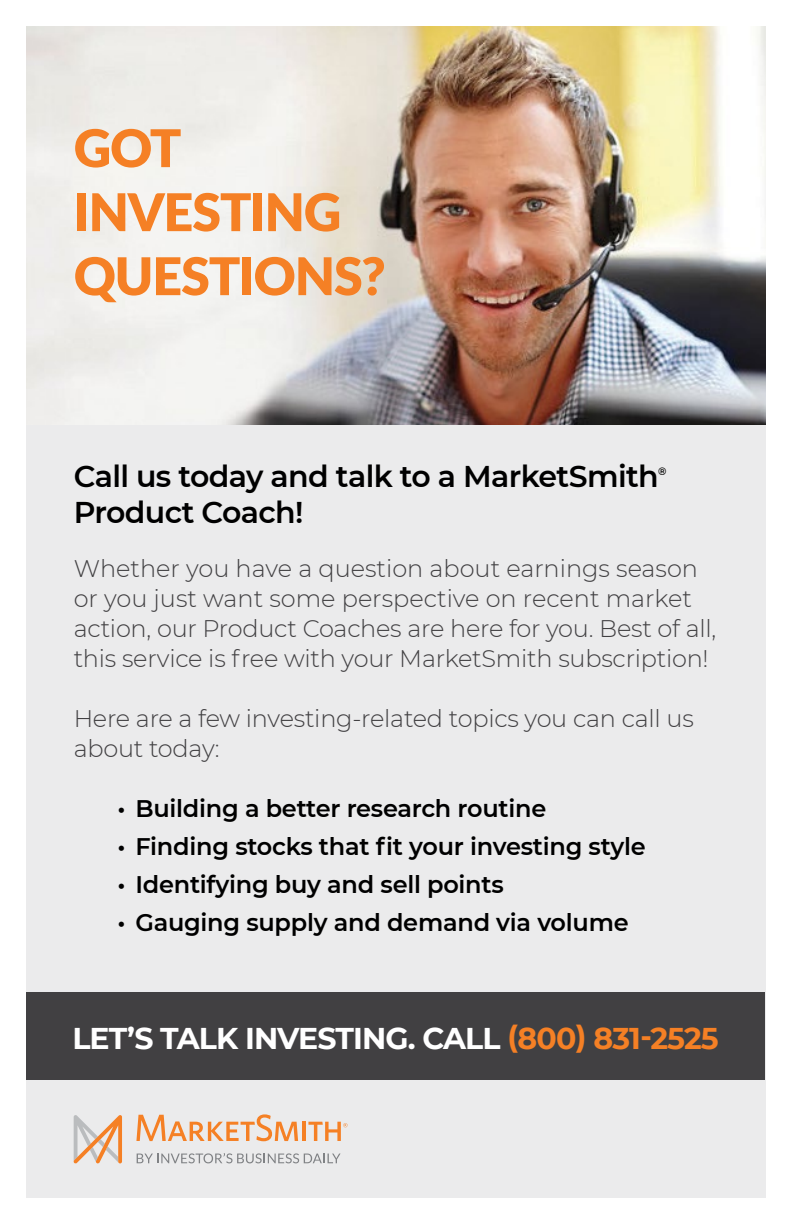
<style>
.page{position:relative;width:792px;height:1224px;background:#fff}
.page>*{position:absolute;margin:0;border:0;box-sizing:border-box;transform-origin:0 0}
.t1{font:900 52px/64px "Lato";letter-spacing:-.025em;color:#f58025}
.t2{font:600 30px "Montserrat";letter-spacing:-.02em;color:#000}
.t3{font:700 30px "Montserrat";letter-spacing:-.03em;color:#fff}
.t4{font:300 24px/30px "Montserrat";letter-spacing:-.01em;color:#414042}
.t5{font:600 24px "Montserrat";letter-spacing:-.01em;color:#000}
.t6{font:600 10.4px "Montserrat";color:#000}
.s1{color:#f58025}
</style>
<div class="page">
<div style="left:13px;top:13px;width:766px;height:1198px;background:#ebebec"></div>
<div style="left:0;top:0;width:792px;height:1224px;border:26px solid #fff"></div>
<img style="left:27px;top:27px;width:738px;height:398px">
<svg style="left:74px;top:1115px;width:48px;height:49px"></svg>
<hr style="left:302px;top:1122px;width:4px;height:19px;background:#f58025">
<svg style="left:136px;top:1114px;width:162px;height:27px"></svg>
<svg style="left:308px;top:1122px;width:39px;height:19px"></svg>
<svg style="left:137px;top:1153px;width:204px;height:10px"></svg>
<div style="left:27px;top:993px;width:738px;height:87px;background:#414042"></div>
<h1 class="t1" style="left:74px;top:114px;width:314px">GOT<br>INVESTING<br>QUESTIONS?</h1>
<p class="t2" style="left:74px;top:455px;width:587px">Call us today and talk to a MarketSmith</p>
<p class="t6" style="left:658px;top:464px;width:10px">®</p>
<p class="t2" style="left:74px;top:491px;width:231px">Product Coach!</p>
<p class="t4" style="left:74px;top:553px;width:644px">Whether you have a question about earnings season or you just want some perspective on recent market action, our Product Coaches are here for you. Best of all, this service is free with your MarketSmith subscription!</p>
<p class="t4" style="left:74px;top:703px;width:622px">Here are a few investing-related topics you can call us about today:</p>
<p class="t5" style="left:117px;top:791px;width:430px">• Building a better research routine</p>
<p class="t5" style="left:117px;top:829px;width:530px">• Finding stocks that fit your investing style</p>
<p class="t5" style="left:117px;top:867px;width:388px">• Identifying buy and sell points</p>
<p class="t5" style="left:117px;top:905px;width:513px">• Gauging supply and demand via volume</p>
<p class="t3" style="left:72px;top:1017px;width:648px">LET’S TALK INVESTING. CALL <span class="s1">(800) 831-2525</span></p>
</div>
